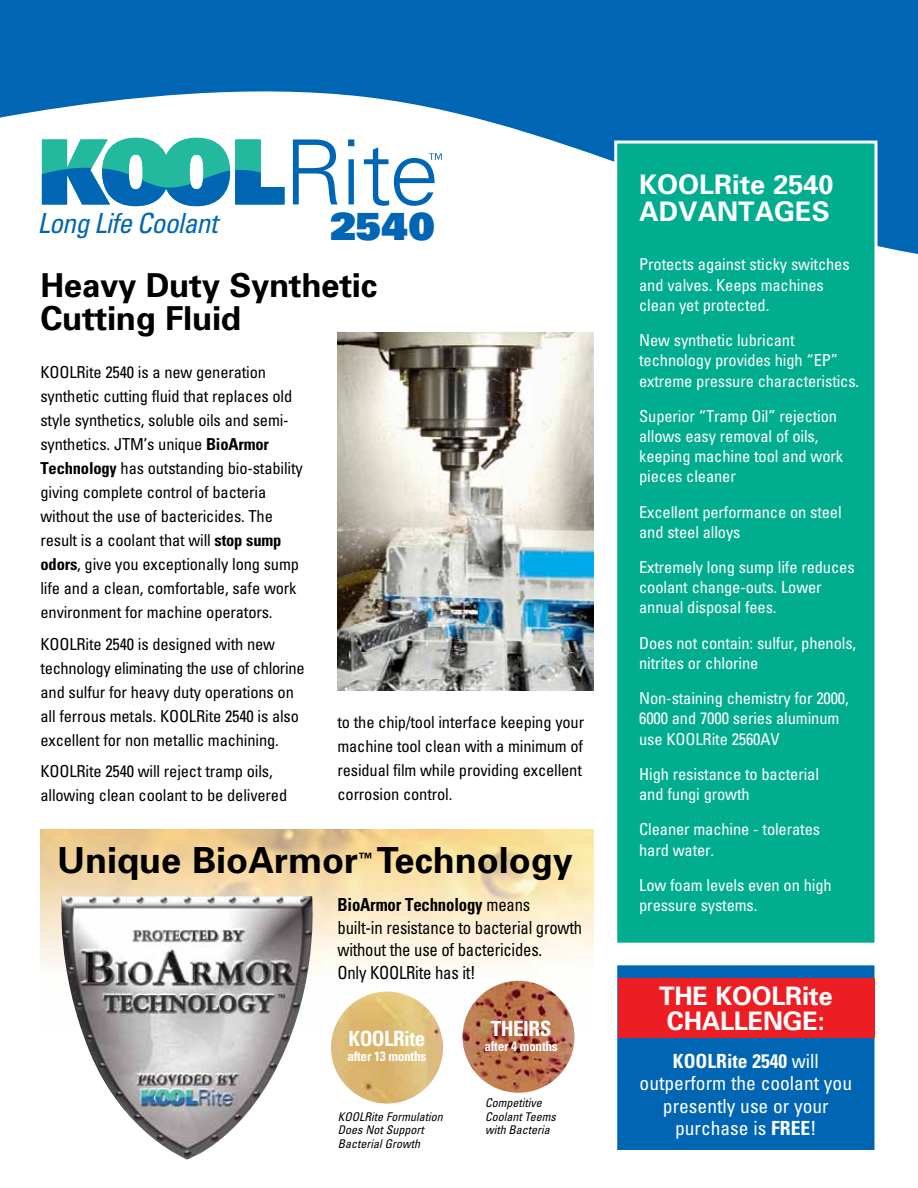
<style>
.page{position:relative;width:918px;height:1188px;background:#fff}
.page>*{position:absolute;margin:0;border:0;box-sizing:border-box;transform-origin:0 0}
.t1{font:900 37.5px "Univers";color:#0066b3}
.t2{font:700 36px "Univers";color:#000}
.t3{font:700 33px/33px "Univers";letter-spacing:-.01em;color:#000}
.t4{font:italic condensed 27.75px "Univers";letter-spacing:-.025em;color:#0066b3}
.t5{font:700 27px/27px "Univers";color:#fff}
.t6{font:700 25.5px/25.5px "Univers";letter-spacing:-.01em;color:#fff;text-align:center}
.t7{font:700 condensed 21px "Univers";letter-spacing:-.025em;color:#fff}
.t8{font:condensed 19.5px/22.5px "Univers";color:#fff;text-align:center}
.t9{font:condensed 18px/22.5px "Univers";letter-spacing:-.015em;color:#000;scale:.93 1}
.t10{font:condensed 16.5px/24px "Univers";letter-spacing:-.01em;color:#000}
.t11{font:condensed 16.5px/20.2px "Univers";letter-spacing:-.01em;color:#fff}
.t12{font:700 14.25px "Univers";color:#000}
.t13{font:700 condensed 13.5px "Univers";letter-spacing:-.025em;color:#fff}
.t14{font:italic condensed 12px/13.5px "Univers";color:#000}
.s1{font-weight:700}
</style>
<div class="page">
<svg style="left:0;top:0;width:918px;height:254px"></svg>
<svg style="left:42px;top:138px;width:243px;height:68px"></svg>
<svg style="left:293px;top:140px;width:45px;height:64px"></svg>
<svg style="left:348px;top:140px;width:6px;height:64px"></svg>
<svg style="left:364px;top:147px;width:78px;height:59px"></svg>
<img style="left:338px;top:332px;width:256px;height:359px">
<div style="left:614px;top:141px;width:264px;height:805px;background:#00ad8e;border:3px solid #fff"></div>
<div style="left:614px;top:962px;width:264px;height:191px;background:#0066b3;border:3px solid #fff"></div>
<div style="left:618px;top:978px;width:256px;height:59px;background:#ed1d24"></div>
<img style="left:461px;top:979px;width:115px;height:115px;border-radius:57px">
<div style="left:460px;top:978px;width:118px;height:118px;border:3px solid #fff;border-radius:50%"></div>
<img style="left:330px;top:990px;width:115px;height:115px;border-radius:57px">
<div style="left:328px;top:989px;width:118px;height:118px;border:3px solid #fff;border-radius:50%"></div>
<img style="left:55px;top:896px;width:264px;height:264px">
<h3 class="t4" style="left:38px;top:206px;width:182px">Long Life Coolant</h3>
<h1 class="t1" style="left:330px;top:202px;width:107px">2540</h1>
<h3 class="t3" style="left:40px;top:269px;width:338px">Heavy Duty Synthetic<br>Cutting Fluid</h3>
<p class="t10" style="left:40px;top:360px;width:264px">KOOLRite 2540 is a new generation synthetic cutting fluid that replaces old style synthetics, soluble oils and semi&shy;synthetics. JTM’s unique <span class="s1">BioArmor Technology</span> has outstanding bio-stability giving complete control of bacteria without the use of bactericides. The result is a coolant that will <span class="s1">stop sump odors</span>, give you exceptionally long sump life and a clean, comfortable, safe work environment for machine operators.</p>
<p class="t10" style="left:40px;top:632px;width:266px">KOOLRite 2540 is designed with new technology eliminating the use of chlorine and sulfur for heavy duty operations on all ferrous metals. KOOLRite 2540 is also excellent for non metallic machining.</p>
<p class="t10" style="left:40px;top:759px;width:248px">KOOLRite 2540 will reject tramp oils, allowing clean coolant to be delivered</p>
<p class="t10" style="left:338px;top:710px;width:248px">to the chip/tool interface keeping your machine tool clean with a minimum of residual film while providing excellent corrosion control.</p>
<h2 class="t2" style="left:57px;top:838px;width:303px">Unique BioArmor</h2>
<p class="t12" style="left:358px;top:850px;width:16px">™</p>
<h2 class="t2" style="left:377px;top:838px;width:197px">Technology</h2>
<p class="t9" style="left:338px;top:893px;width:265px"><span class="s1">BioArmor Technology</span> means<br>built-in resistance to bacterial growth without the use of bactericides.<br>Only KOOLRite has it!</p>
<p class="t7" style="left:349px;top:1026px;width:78px">KOOLRite</p>
<p class="t13" style="left:347px;top:1048px;width:81px">after 13 months</p>
<p class="t14" style="left:338px;top:1110px;width:106px">KOOLRite Formulation<br>Does Not Support<br>Bacterial Growth</p>
<p class="t7" style="left:491px;top:1016px;width:62px">THEIRS</p>
<p class="t13" style="left:484px;top:1038px;width:75px">after 4 months</p>
<p class="t14" style="left:485px;top:1096px;width:72px">Competitive<br>Coolant Teems with Bacteria</p>
<h3 class="t5" style="left:639px;top:171px;width:196px">KOOLRite 2540<br>ADVANTAGES</h3>
<p class="t11" style="left:639px;top:254px;width:212px">Protects against sticky switches and valves. Keeps machines clean yet protected.</p>
<p class="t11" style="left:639px;top:330px;width:222px">New synthetic lubricant technology provides high “EP” extreme pressure characteristics.</p>
<p class="t11" style="left:639px;top:406px;width:205px">Superior “Tramp Oil” rejection allows easy removal of oils, keeping machine tool and work pieces cleaner</p>
<p class="t11" style="left:639px;top:501px;width:204px">Excellent performance on steel and steel alloys</p>
<p class="t11" style="left:639px;top:557px;width:217px">Extremely long sump life reduces coolant change-outs. Lower annual disposal fees.</p>
<p class="t11" style="left:639px;top:633px;width:219px">Does not contain: sulfur, phenols, nitrites or chlorine</p>
<p class="t11" style="left:639px;top:688px;width:211px">Non-staining chemistry for 2000,<br>6000 and 7000 series aluminum use KOOLRite 2560AV</p>
<p class="t11" style="left:639px;top:764px;width:181px">High resistance to bacterial and fungi growth</p>
<p class="t11" style="left:639px;top:819px;width:182px">Cleaner machine - tolerates hard water.</p>
<p class="t11" style="left:639px;top:875px;width:194px">Low foam levels even on high pressure systems.</p>
<h3 class="t6" style="left:659px;top:983px;width:175px">THE KOOLRite<br>CHALLENGE:</h3>
<p class="t8" style="left:640px;top:1049px;width:214px"><span class="s1">KOOLRite 2540</span> will outperform the coolant you presently use or your purchase is <span class="s1">FREE</span>!</p>
</div>
